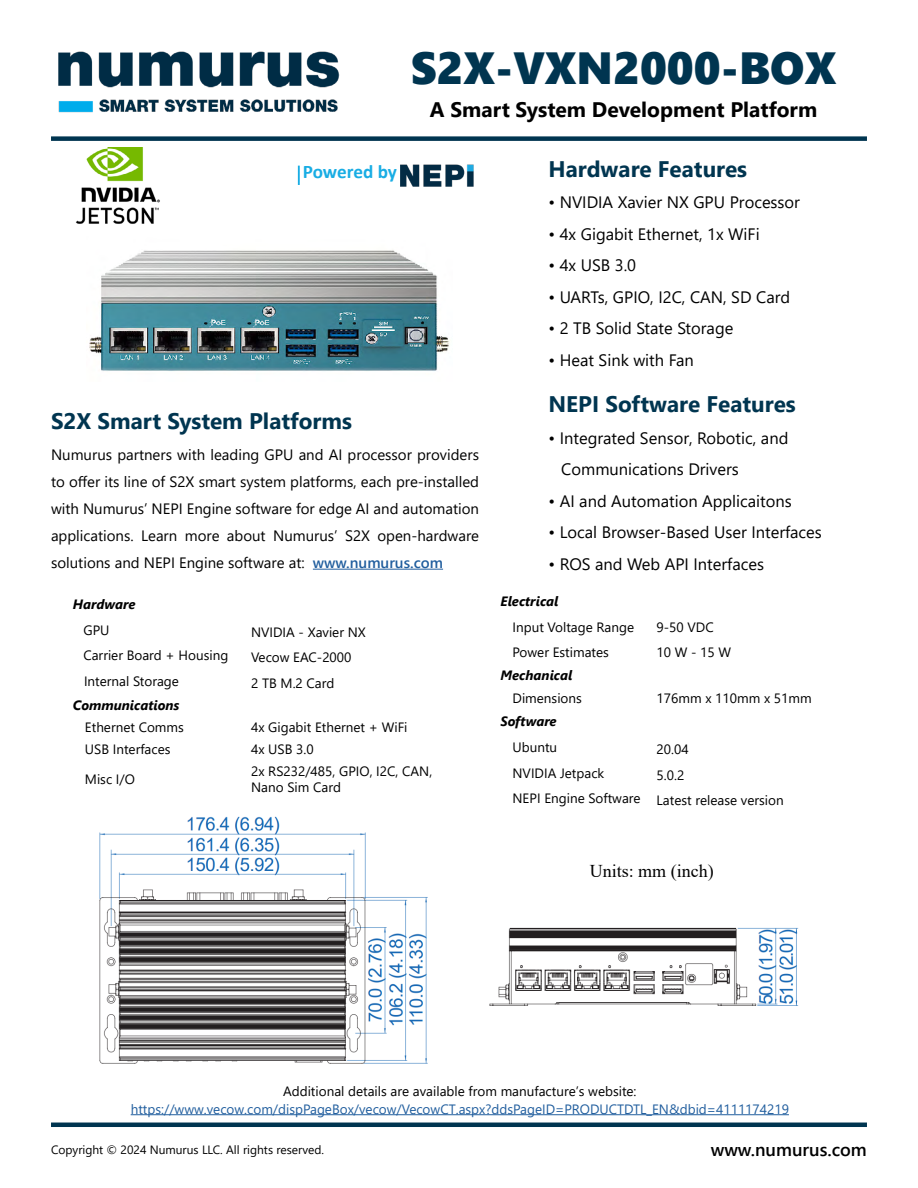
<style>
.page{position:relative;width:918px;height:1188px;background:#fff}
.page>*{position:absolute;margin:0;border:0;box-sizing:border-box;transform-origin:0 0}
.t1{font:45px "Segoe UI Black";color:#003550}
.t2{font:700 22.5px "Segoe UI";color:#003550}
.t3{font:700 21px "Segoe UI";color:#000}
.t4{font:700 19.2px "Calibri";letter-spacing:-.005em;color:#19ade4}
.t5{font:600 18px "Segoe UI";color:#000}
.t6{font:18px "Times New Roman";color:#000}
.t7{font:16.5px/31.5px "Segoe UI";color:#000}
.t8{font:15px/27px "Segoe UI";color:#000;text-align:justify}
.t9{font:13.5px/16.2px "Segoe UI";color:#000}
.t10{font:13.5px "Segoe UI";color:#215e9e}
.t11{font:italic 700 13.5px "Segoe UI";color:#000}
.t12{font:12px "Segoe UI";color:#000}
.s1{font-weight:600;color:#215e9e}
</style>
<div class="page">
<img style="left:89px;top:250px;width:361px;height:121px">
<img style="left:58px;top:51px;width:282px;height:62px">
<div style="left:51px;top:136px;width:816px;height:5px;background:#003550"></div>
<hr style="left:51px;top:1123px;width:816px;height:4px;background:#003550">
<hr style="left:313px;top:569px;width:130px;height:1px;background:#215e9e">
<img style="left:401px;top:164px;width:73px;height:23px">
<svg style="left:298px;top:166px;width:2px;height:19px"></svg>
<img style="left:99px;top:816px;width:329px;height:248px">
<hr style="left:131px;top:1114px;width:658px;height:1px;background:#215e9e">
<img style="left:76px;top:147px;width:84px;height:77px">
<img style="left:489px;top:927px;width:310px;height:79px">
<h1 class="t1" style="left:411px;top:35px;width:427px">S2X-VXN2000-BOX</h1>
<h3 class="t3" style="left:430px;top:90px;width:389px">A Smart System Development Platform</h3>
<h2 class="t2" style="left:549px;top:147px;width:200px">Hardware Features</h2>
<p class="t7" style="left:549px;top:185px;width:253px">• NVIDIA Xavier NX GPU Processor</p>
<p class="t7" style="left:549px;top:216px;width:213px">• 4x Gigabit Ethernet, 1x WiFi</p>
<p class="t7" style="left:549px;top:248px;width:89px">• 4x USB 3.0</p>
<p class="t7" style="left:549px;top:279px;width:243px">• UARTs, GPIO, I2C, CAN, SD Card</p>
<p class="t7" style="left:549px;top:311px;width:186px">• 2 TB Solid State Storage</p>
<p class="t7" style="left:549px;top:342px;width:147px">• Heat Sink with Fan</p>
<h2 class="t2" style="left:549px;top:383px;width:249px">NEPI Software Features</h2>
<p class="t7" style="left:561px;top:420px;width:229px;text-indent:-13px">• Integrated Sensor, Robotic, and<br>Communications Drivers</p>
<p class="t7" style="left:549px;top:483px;width:245px">• AI and Automation Applicaitons</p>
<p class="t7" style="left:549px;top:515px;width:275px">• Local Browser-Based User Interfaces</p>
<p class="t7" style="left:549px;top:546px;width:217px">• ROS and Web API Interfaces</p>
<h3 class="t4" style="left:303px;top:158px;width:96px">Powered by</h3>
<h2 class="t2" style="left:51px;top:399px;width:303px">S2X Smart System Platforms</h2>
<p class="t8" style="left:51px;top:440px;width:430px">Numurus partners with leading GPU and AI processor providers to offer its line of S2X smart system platforms, each pre-installed with Numurus’ NEPI Engine software for edge AI and automation applications. Learn more about Numurus’ S2X open-hardware solutions and NEPI Engine software at: <span class="s1">www.numurus.com</span></p>
<p class="t11" style="left:73px;top:592px;width:64px">Hardware</p>
<p class="t9" style="left:83px;top:621px;width:28px">GPU</p>
<p class="t9" style="left:251px;top:622px;width:116px">NVIDIA - Xavier NX</p>
<p class="t9" style="left:83px;top:646px;width:146px">Carrier Board + Housing</p>
<p class="t9" style="left:251px;top:648px;width:102px">Vecow EAC-2000</p>
<p class="t9" style="left:84px;top:672px;width:96px">Internal Storage</p>
<p class="t9" style="left:251px;top:673px;width:85px">2 TB M.2 Card</p>
<p class="t11" style="left:73px;top:692px;width:108px">Communications</p>
<p class="t9" style="left:85px;top:718px;width:101px">Ethernet Comms</p>
<p class="t9" style="left:251px;top:718px;width:158px">4x Gigabit Ethernet + WiFi</p>
<p class="t9" style="left:85px;top:740px;width:87px">USB Interfaces</p>
<p class="t9" style="left:251px;top:740px;width:64px">4x USB 3.0</p>
<p class="t9" style="left:85px;top:770px;width:52px">Misc I/O</p>
<p class="t9" style="left:251px;top:762px;width:183px">2x RS232/485, GPIO, I2C, CAN,<br>Nano Sim Card</p>
<p class="t11" style="left:501px;top:589px;width:59px">Electrical</p>
<p class="t9" style="left:513px;top:618px;width:123px">Input Voltage Range</p>
<p class="t9" style="left:657px;top:618px;width:59px">9-50 VDC</p>
<p class="t9" style="left:513px;top:643px;width:98px">Power Estimates</p>
<p class="t9" style="left:657px;top:643px;width:76px">10 W - 15 W</p>
<p class="t11" style="left:501px;top:662px;width:73px">Mechanical</p>
<p class="t9" style="left:513px;top:689px;width:71px">Dimensions</p>
<p class="t9" style="left:657px;top:689px;width:157px">176mm x 110mm x 51mm</p>
<p class="t11" style="left:501px;top:709px;width:58px">Software</p>
<p class="t9" style="left:513px;top:738px;width:46px">Ubuntu</p>
<p class="t9" style="left:657px;top:740px;width:34px">20.04</p>
<p class="t9" style="left:513px;top:764px;width:93px">NVIDIA Jetpack</p>
<p class="t9" style="left:513px;top:761px;width:273px;line-height:25.5px;text-indent:144px">5.0.2<br>NEPI Engine Software Latest release version</p>
<h3 class="t6" style="left:590px;top:858px;width:126px">Units: mm (inch)</h3>
<p class="t9" style="left:283px;top:1081px;width:355px">Additional details are available from manufacture’s website:</p>
<p class="t10" style="left:131px;top:1096px;width:660px">https://www.vecow.com/dispPageBox/vecow/VecowCT.aspx?ddsPageID=PRODUCTDTL_EN&amp;dbid=4111174219</p>
<p class="t12" style="left:51px;top:1138px;width:275px">Copyright © 2024 Numurus LLC. All rights reserved.</p>
<h3 class="t5" style="left:711px;top:1133px;width:158px">www.numurus.com</h3>
</div>
